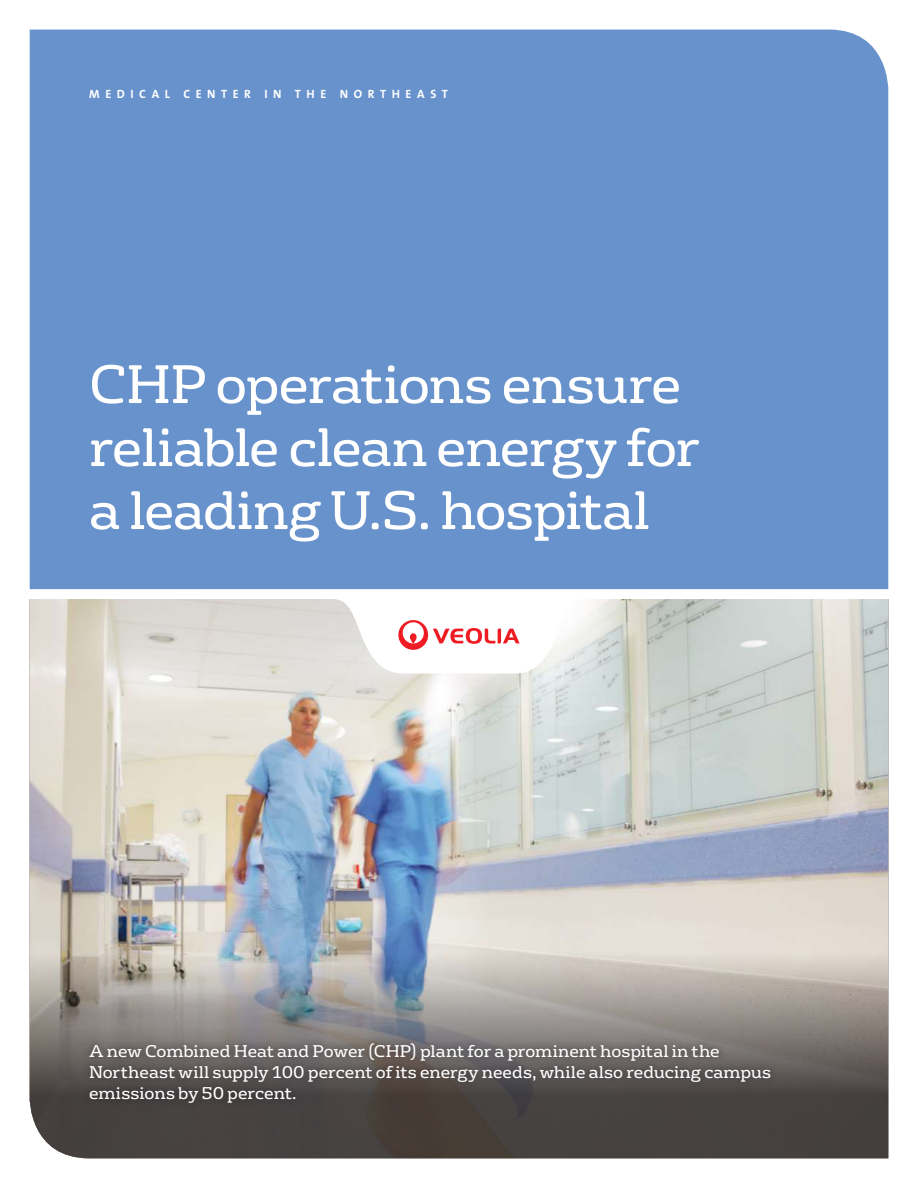
<style>
.page{position:relative;width:918px;height:1188px;background:#fff}
.page>*{position:absolute;margin:0;border:0;box-sizing:border-box;transform-origin:0 0}
.t1{font:52.5px/63px "FS Rufus";letter-spacing:-.025em;color:#fff}
.t2{font:16.5px/21px "FS Rufus";color:#fff}
.t3{font:12px "The Sans Veolia W7 Bld";letter-spacing:.465em;color:#fff}
</style>
<div class="page">
<div style="left:30px;top:30px;width:858px;height:559px;background:#6892cc"></div>
<img style="left:30px;top:673px;width:858px;height:243px">
<svg style="left:30px;top:916px;width:858px;height:242px;background:#908d8b"></svg>
<div style="left:82px;top:1036px;width:696px;height:75px;background:#231f20;opacity:.75"></div>
<svg style="left:29px;top:589px;width:860px;height:84px"></svg>
<svg style="left:398px;top:620px;width:122px;height:30px"></svg>
<p class="t3" style="left:89px;top:86px;width:360px">MEDICAL CENTER IN THE NORTHEAST</p>
<h1 class="t1" style="left:89px;top:350px;width:612px">CHP operations ensure reliable clean energy for a leading U.S. hospital</h1>
<p class="t2" style="left:89px;top:1040px;width:683px">A new Combined Heat and Power (CHP) plant for a prominent hospital in the<br>Northeast will supply 100 percent of its energy needs, while also reducing campus emissions by 50 percent.</p>
</div>
